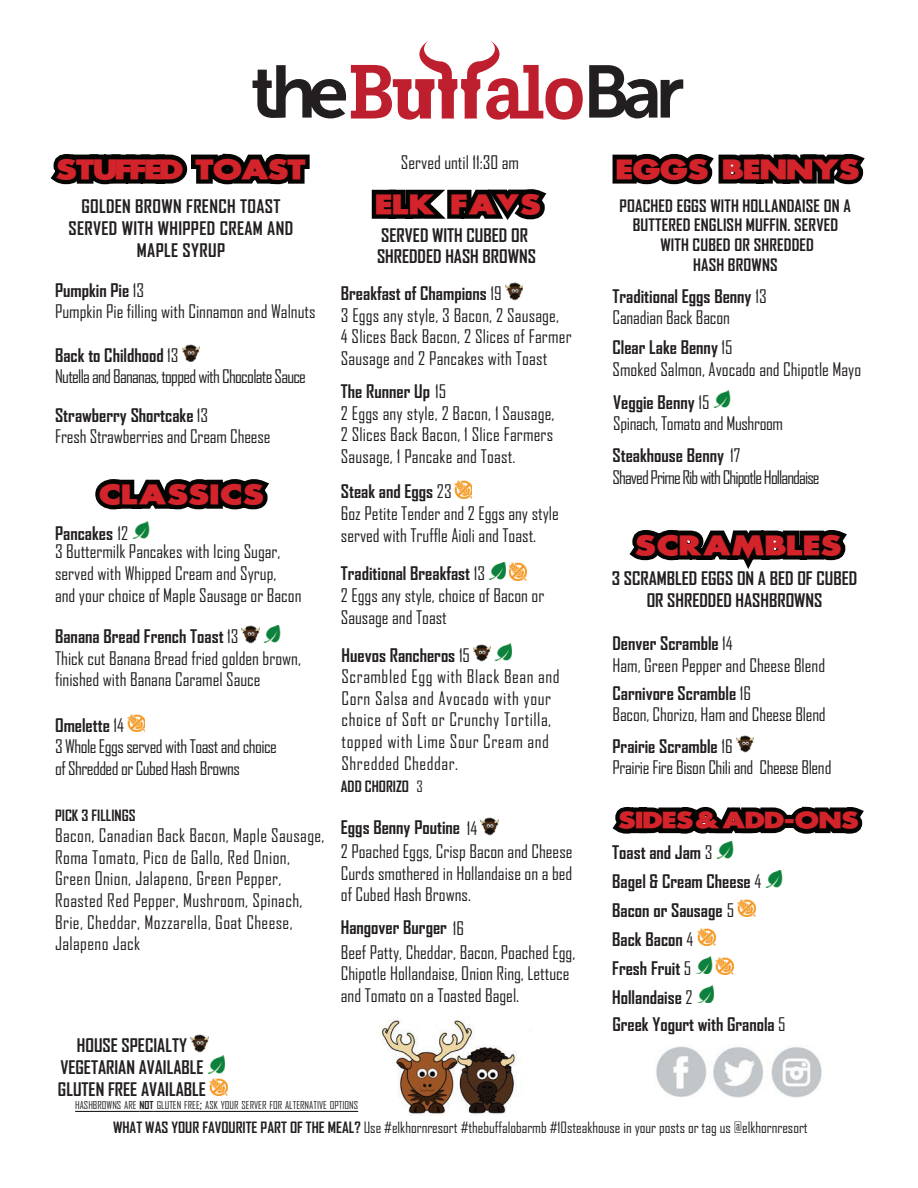
<style>
.page{position:relative;width:918px;height:1188px;background:#fff}
.page>*{position:absolute;margin:0;border:0;box-sizing:border-box;transform-origin:0 0}
.t1{font:27px "Scream";letter-spacing:-.015em;color:#d3232b}
.t2{font:27px "Scream";letter-spacing:-.08em;color:#d3232b}
.t3{font:22.5px "Scream";letter-spacing:-.03em;color:#d3232b}
.t4{font:18px/21.6px "Agency FB";color:#231f20}
.t5{font:700 18px/21.6px "Agency FB";color:#231f20}
.t6{font:18px/21.6px "Agency FB";letter-spacing:.02em;color:#231f20}
.t7{font:18px/21.6px "Agency FB";letter-spacing:.03em;color:#231f20}
.t8{font:18px/21.6px "Agency FB";letter-spacing:-.02em;color:#231f20}
.t9{font:18px/21.6px "Agency FB";letter-spacing:-.03em;color:#231f20}
.t10{font:18px/21.6px "Agency FB";letter-spacing:-.04em;color:#231f20}
.t11{font:700 18px/21.6px "Agency FB";letter-spacing:.02em;color:#231f20;text-align:center}
.t12{font:18px/21.6px "Agency FB";letter-spacing:-.05em;color:#231f20}
.t13{font:700 16.5px/19.6px "Agency FB";letter-spacing:.01em;color:#231f20;text-align:center}
.t14{font:15px "Agency FB";color:#231f20}
.t15{font:700 15px "Agency FB";color:#231f20}
.t16{font:10.5px "Agency FB";color:#231f20}
.s1{font-weight:700}
.s2{font-weight:400}
.s3{font-size:15px}
</style>
<div class="page">
<img style="left:473px;top:644px;width:18px;height:18px">
<img style="left:495px;top:644px;width:16px;height:17px">
<img style="left:455px;top:481px;width:17px;height:17px">
<img style="left:489px;top:562px;width:17px;height:17px">
<img style="left:509px;top:563px;width:17px;height:17px">
<img style="left:505px;top:283px;width:18px;height:17px">
<img style="left:481px;top:818px;width:17px;height:17px">
<img style="left:713px;top:391px;width:17px;height:17px">
<img style="left:736px;top:735px;width:18px;height:18px">
<svg style="left:629px;top:529px;width:218px;height:40px"></svg>
<img style="left:182px;top:344px;width:17px;height:18px">
<svg style="left:51px;top:41px;width:814px;height:179px"></svg>
<img style="left:132px;top:522px;width:17px;height:17px">
<img style="left:242px;top:626px;width:17px;height:17px">
<img style="left:263px;top:625px;width:17px;height:17px">
<img style="left:128px;top:714px;width:17px;height:18px">
<svg style="left:95px;top:479px;width:174px;height:31px;background:#252624"></svg>
<img style="left:716px;top:843px;width:17px;height:16px">
<img style="left:765px;top:870px;width:17px;height:17px">
<img style="left:738px;top:899px;width:17px;height:18px">
<img style="left:698px;top:928px;width:17px;height:18px">
<img style="left:695px;top:957px;width:17px;height:17px">
<img style="left:716px;top:957px;width:17px;height:18px">
<img style="left:697px;top:986px;width:17px;height:17px">
<svg style="left:612px;top:806px;width:252px;height:37px"></svg>
<img style="left:191px;top:1035px;width:17px;height:17px">
<img style="left:208px;top:1056px;width:17px;height:17px">
<img style="left:210px;top:1078px;width:17px;height:18px">
<hr style="left:75px;top:1111px;width:65px;height:1px;background:#040503">
<svg style="left:140px;top:1111px;width:14px;height:1px"></svg>
<hr style="left:154px;top:1111px;width:204px;height:1px;background:#040503">
<img style="left:656px;top:1046px;width:166px;height:51px">
<img style="left:379px;top:1019px;width:138px;height:97px">
<p class="t2" style="left:56px;top:156px;width:252px">STUFFED TOAST</p>
<p class="t11" style="left:68px;top:196px;width:226px">GOLDEN BROWN FRENCH TOAST<br>SERVED WITH WHIPPED CREAM AND<br>MAPLE SYRUP</p>
<p class="t4" style="left:55px;top:279px;width:262px"><span class="s1">Pumpkin Pie</span> 13<br>Pumpkin Pie filling with Cinnamon and Walnuts</p>
<p class="t10" style="left:55px;top:345px;width:252px"><span class="s1">Back to Childhood</span> 13<br>Nutella and Bananas, topped with Chocolate Sauce</p>
<p class="t4" style="left:55px;top:404px;width:217px"><span class="s1">Strawberry Shortcake</span> 13<br>Fresh Strawberries and Cream Cheese</p>
<p class="t1" style="left:98px;top:481px;width:167px">CLASSICS</p>
<p class="t4" style="left:55px;top:524px;width:227px;line-height:18.6px"><span class="s1">Pancakes</span> 12<br>3 Buttermilk Pancakes with Icing Sugar,</p>
<p class="t4" style="left:55px;top:563px;width:248px">served with Whipped Cream and Syrup,<br>and your choice of Maple Sausage or Bacon</p>
<p class="t4" style="left:55px;top:626px;width:247px"><span class="s1">Banana Bread French Toast</span> 13<br>Thick cut Banana Bread fried golden brown, finished with Banana Caramel Sauce</p>
<p class="t9" style="left:55px;top:714px;width:223px"><span class="s1">Omelette</span> 14<br>3 Whole Eggs served with Toast and choice of Shredded or Cubed Hash Browns</p>
<p class="t15" style="left:55px;top:807px;width:82px">PICK 3 FILLINGS</p>
<p class="t6" style="left:55px;top:825px;width:271px">Bacon, Canadian Back Bacon, Maple Sausage, Roma Tomato, Pico de Gallo, Red Onion, Green Onion, Jalapeno, Green Pepper, Roasted Red Pepper, Mushroom, Spinach, Brie, Cheddar, Mozzarella, Goat Cheese, Jalapeno Jack</p>
<p class="t4" style="left:401px;top:152px;width:120px">Served until 11:30 am</p>
<p class="t1" style="left:616px;top:156px;width:245px">EGGS BENNYS</p>
<p class="t1" style="left:375px;top:191px;width:167px">ELK FAvS</p>
<p class="t13" style="left:620px;top:196px;width:233px">POACHED EGGS WITH HOLLANDAISE ON A<br>BUTTERED ENGLISH MUFFIN. SERVED<br>WITH CUBED OR SHREDDED<br>HASH BROWNS</p>
<p class="t5" style="left:613px;top:285px;width:156px">Traditional Eggs Benny <span class="s2">13<br>Canadian Back Bacon</span></p>
<p class="t4" style="left:613px;top:337px;width:250px"><span class="s1">Clear Lake Benny</span> 15<br>Smoked Salmon, Avocado and Chipotle Mayo</p>
<p class="t5" style="left:377px;top:224px;width:160px">SERVED WITH CUBED OR<br>SHREDDED HASH BROWNS</p>
<p class="t4" style="left:341px;top:283px;width:232px"><span class="s1">Breakfast of Champions</span> 19<br>3 Eggs any style, 3 Bacon, 2 Sausage,<br>4 Slices Back Bacon, 2 Slices of Farmer Sausage and 2 Pancakes with Toast</p>
<p class="t4" style="left:341px;top:381px;width:215px"><span class="s1">The Runner Up</span> 15<br>2 Eggs any style, 2 Bacon, 1 Sausage,<br>2 Slices Back Bacon, 1 Slice Farmers<br>Sausage, 1 Pancake and Toast.</p>
<p class="t4" style="left:341px;top:481px;width:220px"><span class="s1">Steak and Eggs</span> 23<br>6oz Petite Tender and 2 Eggs any style served with Truffle Aioli and Toast.</p>
<p class="t4" style="left:341px;top:563px;width:205px"><span class="s1">Traditional Breakfast</span> 13<br>2 Eggs any style, choice of Bacon or<br>Sausage and Toast</p>
<p class="t7" style="left:342px;top:644px;width:220px"><span class="s1">Huevos Rancheros</span> 15<br>Scrambled Egg with Black Bean and<br>Corn Salsa and Avocado with your choice of Soft or Crunchy Tortilla, topped with Lime Sour Cream and<br>Shredded Cheddar.</p>
<p class="t15" style="left:341px;top:778px;width:84px">ADD CHORIZO <span class="s2">3</span></p>
<p class="t4" style="left:341px;top:815px;width:233px;line-height:24.6px"><span class="s1">Eggs Benny Poutine</span> 14<br>2 Poached Eggs, Crisp Bacon and Cheese</p>
<p class="t4" style="left:341px;top:862px;width:233px">Curds smothered in Hollandaise on a bed of Cubed Hash Browns.</p>
<p class="t4" style="left:341px;top:915px;width:236px;line-height:24.6px"><span class="s1">Hangover Burger</span> 16<br>Beef Patty, Cheddar, Bacon, Poached Egg,</p>
<p class="t4" style="left:341px;top:963px;width:230px">Chipotle Hollandaise, Onion Ring, Lettuce and Tomato on a Toasted Bagel.</p>
<p class="t8" style="left:613px;top:391px;width:171px"><span class="s1">Veggie Benny</span> 15<br>Spinach, Tomato and Mushroom</p>
<p class="t12" style="left:613px;top:445px;width:209px"><span class="s1">Steakhouse Benny</span> 17<br>Shaved Prime Rib with Chipotle Hollandaise</p>
<p class="t1" style="left:635px;top:532px;width:208px">SCRAMBLES</p>
<p class="t5" style="left:612px;top:568px;width:247px;text-align:center">3 SCRAMBLED EGGS ON A BED OF CUBED<br>OR SHREDDED HASHBROWNS</p>
<p class="t4" style="left:613px;top:633px;width:214px"><span class="s1">Denver Scramble</span> 14<br>Ham, Green Pepper and Cheese Blend</p>
<p class="t4" style="left:613px;top:683px;width:215px"><span class="s1">Carnivore Scramble</span> 16<br>Bacon, Chorizo, Ham and Cheese Blend</p>
<p class="t8" style="left:613px;top:735px;width:221px"><span class="s1">Prairie Scramble</span> 16<br>Prairie Fire Bison Chili and Cheese Blend</p>
<p class="t3" style="left:618px;top:810px;width:242px">SIDES&amp;ADD-ONS</p>
<p class="t5" style="left:612px;top:838px;width:150px;line-height:28.8px">Toast and Jam <span class="s2">3<br></span>Bagel &amp; Cream Cheese <span class="s2">4<br></span>Bacon or Sausage <span class="s2">5<br></span>Back Bacon <span class="s2">4<br></span>Fresh Fruit <span class="s2">5<br></span>Hollandaise <span class="s2">2</span></p>
<p class="t5" style="left:612px;top:1014px;width:175px">Greek Yogurt with Granola <span class="s2">5</span></p>
<p class="t5" style="left:58px;top:1035px;width:149px;text-align:center">HOUSE SPECIALTY<br>VEGETARIAN AVAILABLE<br>GLUTEN FREE AVAILABLE</p>
<p class="t16" style="left:75px;top:1100px;width:285px">HASHBROWNS ARE <span class="s1">NOT</span> GLUTEN FREE<span class="s3">;</span> ASK YOUR SERVER FOR ALTERNATIVE OPTIONS</p>
<p class="t14" style="left:113px;top:1119px;width:696px"><span class="s1">WHAT WAS YOUR FAVOURITE PART OF THE MEAL?</span> Use #elkhornresort #thebuffalobarmb #10steakhouse in your posts or tag us @elkhornresort</p>
</div>
